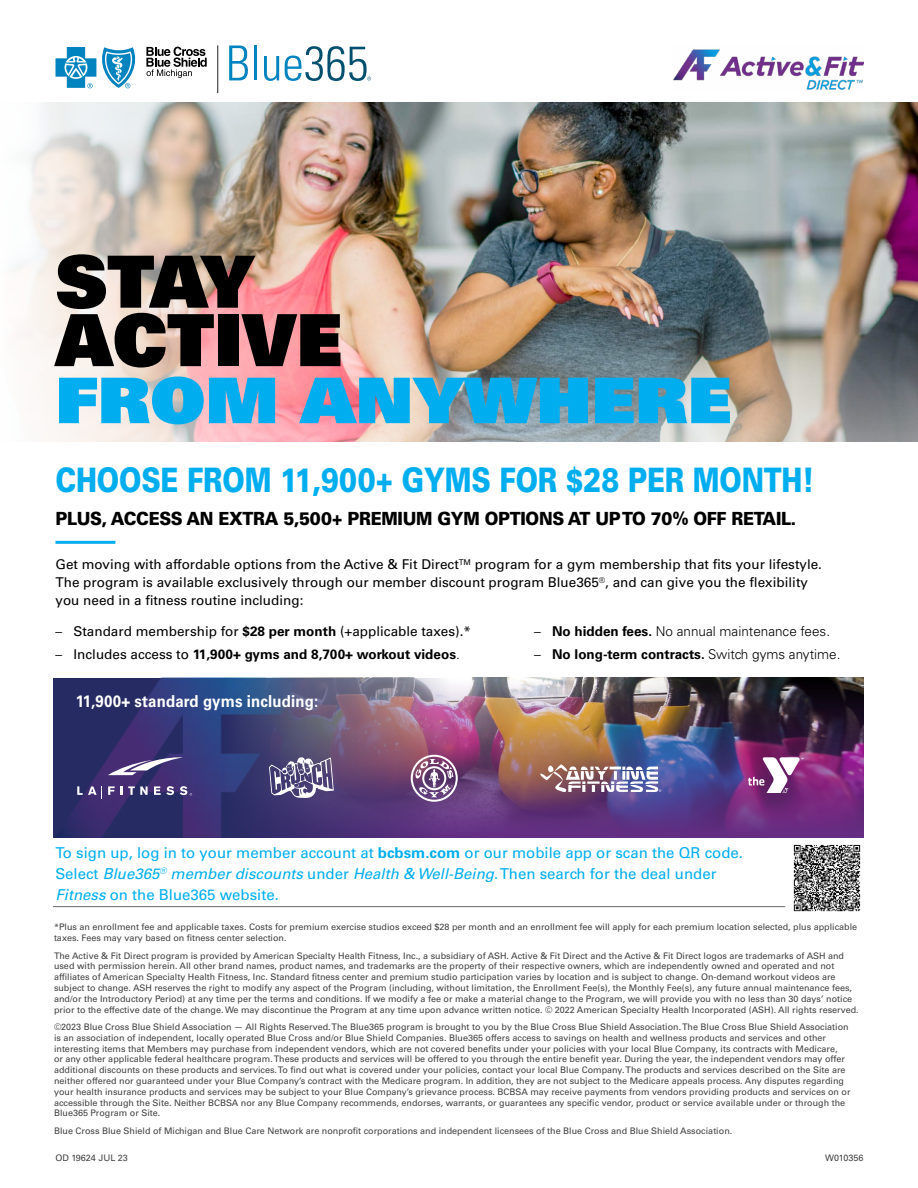
<style>
.page{position:relative;width:918px;height:1188px;background:#fff}
.page>*{position:absolute;margin:0;border:0;box-sizing:border-box;transform-origin:0 0}
.t1{font:72px/58.5px "Univers LT Std X Black";color:#000}
.t2{font:63px "Univers LT Std X Black";color:#00aeef;scale:1.1 1}
.t3{font:900 33.75px "Univers LT Std";letter-spacing:-.01em;color:#00aeef;scale:.8 1}
.t4{font:900 18.15px "Univers LT Std";letter-spacing:-.02em;color:#000;scale:.91 1}
.t5{font:700 16.5px "Univers LT Std";letter-spacing:.01em;color:#fff;scale:.91 1}
.t6{font:15px/21px "Univers LT Std";color:#00aeef}
.t7{font:13.5px/18px "Univers LT Std";color:#000}
.t8{font:700 13.5px "Univers LT Std";color:#000}
.t9{font:300 13.5px "Univers LT Std";color:#000}
.t10{font:9px/10.8px "Univers LT Std";color:#414042}
.s1{font-weight:300}
.s2{font-weight:700}
.s3{font-weight:400}
.s4{font-style:italic}
</style>
<div class="page">
<img style="left:29px;top:103px;width:889px;height:155px">
<img style="left:16px;top:258px;width:902px;height:184px">
<img style="left:674px;top:49px;width:190px;height:41px">
<hr style="left:218px;top:45px;width:1px;height:48px;background:#231f20">
<svg style="left:229px;top:46px;width:19px;height:34px"></svg>
<hr style="left:254px;top:46px;width:3px;height:34px;background:#0083bf">
<svg style="left:264px;top:56px;width:15px;height:25px"></svg>
<svg style="left:285px;top:46px;width:86px;height:35px"></svg>
<svg style="left:146px;top:47px;width:61px;height:31px"></svg>
<svg style="left:56px;top:47px;width:80px;height:41px"></svg>
<hr style="left:56px;top:541px;width:59px;height:3px;background:#00aeef">
<img style="left:456px;top:678px;width:408px;height:159px">
<svg style="left:53px;top:678px;width:403px;height:159px;background:#77567f"></svg>
<img style="left:56px;top:678px;width:247px;height:159px">
<svg style="left:411px;top:755px;width:47px;height:47px"></svg>
<svg style="left:108px;top:786px;width:7px;height:9px"></svg>
<svg style="left:121px;top:786px;width:27px;height:9px"></svg>
<svg style="left:154px;top:786px;width:20px;height:9px"></svg>
<svg style="left:77px;top:786px;width:25px;height:13px"></svg>
<svg style="left:108px;top:757px;width:74px;height:18px"></svg>
<svg style="left:180px;top:786px;width:12px;height:10px"></svg>
<svg style="left:539px;top:764px;width:122px;height:28px"></svg>
<svg style="left:269px;top:757px;width:65px;height:41px"></svg>
<svg style="left:748px;top:757px;width:55px;height:36px"></svg>
<hr style="left:53px;top:906px;width:732px;height:1px;background:#696a6d">
<img style="left:793px;top:844px;width:68px;height:68px">
<h1 class="t1" style="left:56px;top:251px;width:288px">STAY<br>ACTIVE</h1>
<h2 class="t2" style="left:56px;top:359px;width:616px">FROM ANYWHERE</h2>
<h3 class="t3" style="left:56px;top:459px;width:950px">CHOOSE FROM 11,900+ GYMS FOR $28 PER MONTH!</h3>
<h3 class="t4" style="left:56px;top:507px;width:816px">PLUS, ACCESS AN EXTRA 5,500+ PREMIUM GYM OPTIONS AT UP TO 70% OFF RETAIL.</h3>
<p class="t7" style="left:56px;top:556px;width:768px">Get moving with affordable options from the Active &amp; Fit Direct<sup>TM</sup> program for a gym membership that fits your lifestyle.<br>The program is available exclusively through our member discount program Blue365<sup>®</sup>, and can give you the flexibility you need in a fitness routine including:</p>
<h3 class="t7" style="left:56px;top:622px;width:417px"><span class="s1">–</span> Standard membership for <span class="s2">$28 per month</span> (+applicable taxes).*</h3>
<h3 class="t8" style="left:56px;top:646px;width:406px"><span class="s1">–</span> <span class="s3">Includes access to</span> 11,900+ gyms and 8,700+ workout videos<span class="s1">.</span></h3>
<h3 class="t9" style="left:534px;top:623px;width:297px">– <span class="s2">No hidden fees.</span> No annual maintenance fees.</h3>
<h3 class="t8" style="left:534px;top:646px;width:308px"><span class="s1">–</span> No long-term contracts. <span class="s1">Switch gyms anytime.</span></h3>
<h3 class="t5" style="left:76px;top:692px;width:268px">11,900+ standard gyms including:</h3>
<h3 class="t6" style="left:56px;top:842px;width:689px">To sign up, log in to your member account at <span class="s2">bcbsm.com</span> or our mobile app or scan the QR code.<br>Select <span class="s4">Blue365</span><sup>®</sup> <span class="s4">member discounts</span> under <span class="s4">Health &amp; Well-Being</span>. Then search for the deal under<br><span class="s4">Fitness</span> on the Blue365 website.</h3>
<p class="t10" style="left:54px;top:922px;width:805px">*Plus an enrollment fee and applicable taxes. Costs for premium exercise studios exceed $28 per month and an enrollment fee will apply for each premium location selected, plus applicable taxes. Fees may vary based on fitness center selection.</p>
<p class="t10" style="left:54px;top:950px;width:806px">The Active &amp; Fit Direct program is provided by American Specialty Health Fitness, Inc., a subsidiary of ASH. Active &amp; Fit Direct and the Active &amp; Fit Direct logos are trademarks of ASH and used with permission herein. All other brand names, product names, and trademarks are the property of their respective owners, which are independently owned and operated and not affiliates of American Specialty Health Fitness, Inc. Standard fitness center and premium studio participation varies by location and is subject to change. On-demand workout videos are subject to change. ASH reserves the right to modify any aspect of the Program (including, without limitation, the Enrollment Fee(s), the Monthly Fee(s), any future annual maintenance fees, and/or the Introductory Period) at any time per the terms and conditions. If we modify a fee or make a material change to the Program, we will provide you with no less than 30 days’ notice prior to the effective date of the change. We may discontinue the Program at any time upon advance written notice. © 2022 American Specialty Health Incorporated (ASH). All rights reserved.</p>
<p class="t10" style="left:54px;top:1022px;width:798px">©2023 Blue Cross Blue Shield Association — All Rights Reserved. The Blue365 program is brought to you by the Blue Cross Blue Shield Association. The Blue Cross Blue Shield Association is an association of independent, locally operated Blue Cross and/or Blue Shield Companies. Blue365 offers access to savings on health and wellness products and services and other interesting items that Members may purchase from independent vendors, which are not covered benefits under your policies with your local Blue Company, its contracts with Medicare,<br>or any other applicable federal healthcare program. These products and services will be offered to you through the entire benefit year. During the year, the independent vendors may offer additional discounts on these products and services. To find out what is covered under your policies, contact your local Blue Company. The products and services described on the Site are neither offered nor guaranteed under your Blue Company’s contract with the Medicare program. In addition, they are not subject to the Medicare appeals process. Any disputes regarding your health insurance products and services may be subject to your Blue Company’s grievance process. BCBSA may receive payments from vendors providing products and services on or accessible through the Site. Neither BCBSA nor any Blue Company recommends, endorses, warrants, or guarantees any specific vendor, product or service available under or through the Blue365 Program or Site.</p>
<p class="t10" style="left:54px;top:1125px;width:680px">Blue Cross Blue Shield of Michigan and Blue Care Network are nonprofit corporations and independent licensees of the Blue Cross and Blue Shield Association.</p>
<p class="t10" style="left:56px;top:1152px;width:74px">OD 19624 JUL 23</p>
<p class="t10" style="left:825px;top:1152px;width:40px">W010356</p>
</div>
